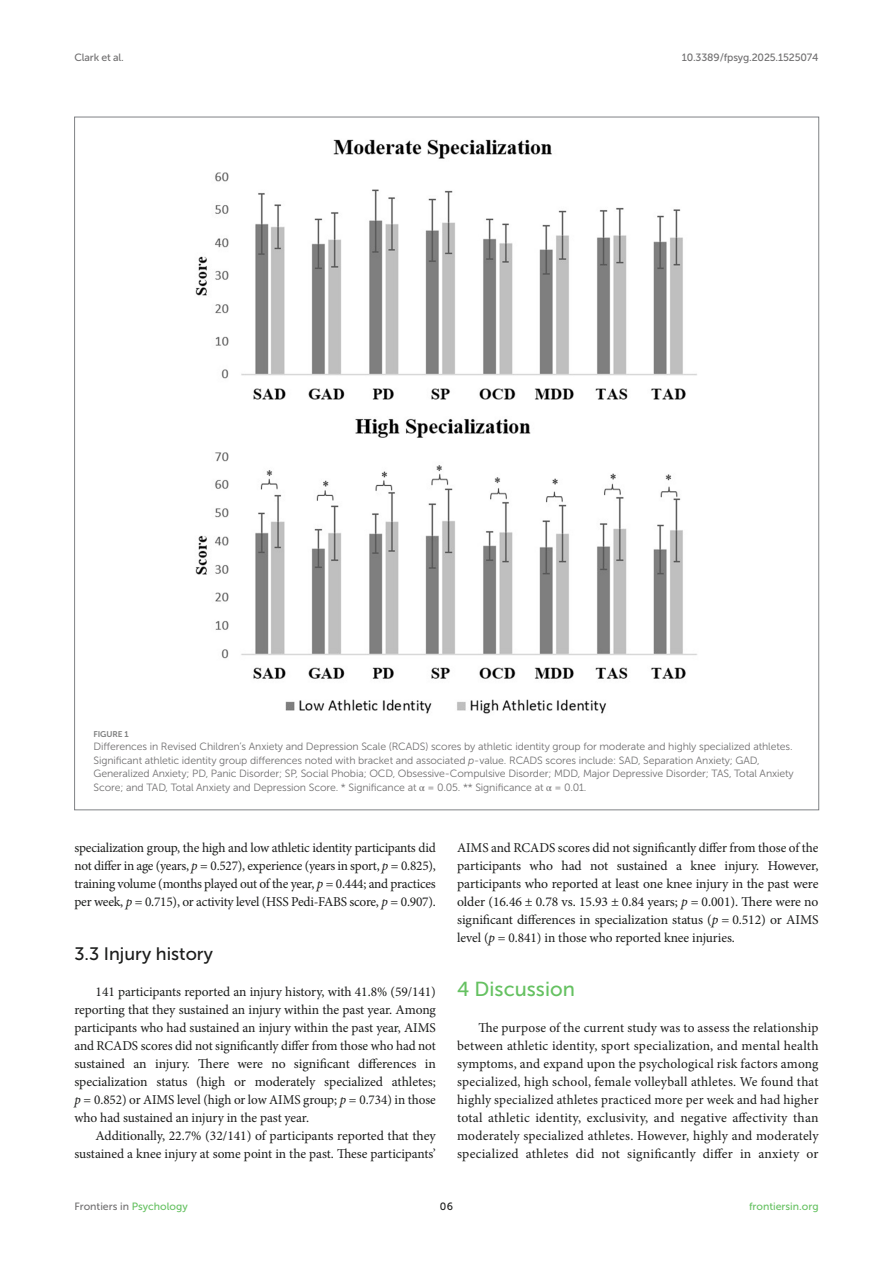
<style>
.page{position:relative;width:893px;height:1263px;background:#fff}
.page>*{position:absolute;margin:0;border:0;box-sizing:border-box;transform-origin:0 0}
.HEAD_1{font:20.25px "Museo Sans 500";color:#65c161}
.HEAD_2{font:18px "Museo Sans 500";color:#1b1c1b}
.TEXT{font:13.5px/18px "Minion Pro";letter-spacing:-.005em;color:#1b1c1b;text-align:justify}
.FIG_LEG{font:10.5px/13.5px "Museo Sans 300";letter-spacing:-.01em;color:#706f70}
.t1{font:10.5px "Museo Sans 500";letter-spacing:-.015em;color:#706f70}
.t2{font:10.5px "Museo Sans 500";color:#65c161}
.t3{font:10.5px "Museo Sans 500";color:#1b1c1b}
.FIG_HD{font:8.25px "Museo Sans 700";letter-spacing:-.01em;color:#7e7f7f}
.s1{font-style:italic}
.s2{font-family:"STIX General"}
.s3{color:#65c161}
</style>
<div class="page">
<img style="left:195px;top:139px;width:502px;height:575px">
<p class="t1" style="left:74px;top:51px;width:51px">Clark et al.</p>
<p class="t1" style="left:682px;top:51px;width:138px">10.3389/fpsyg.2025.1525074</p>
<p class="FIG_HD" style="left:94px;top:729px;width:37px">FIGURE 1</p>
<p class="FIG_LEG" style="left:94px;top:740px;width:702px">Differences in Revised Children’s Anxiety and Depression Scale (RCADS) scores by athletic identity group for moderate and highly specialized athletes.<br>Significant athletic identity group differences noted with bracket and associated <span class="s1">p</span>-value. RCADS scores include: SAD, Separation Anxiety; GAD, Generalized Anxiety; PD, Panic Disorder; SP, Social Phobia; OCD, Obsessive-Compulsive Disorder; MDD, Major Depressive Disorder; TAS, Total Anxiety Score; and TAD, Total Anxiety and Depression Score. * Significance at <span class="s2">α</span> = 0.05. ** Significance at <span class="s2">α</span> = 0.01.</p>
<p class="TEXT" style="left:74px;top:839px;width:363px">specialization group, the high and low athletic identity participants did not differ in age (years, <span class="s1">p</span> = 0.527), experience (years in sport, <span class="s1">p</span> = 0.825), training volume (months played out of the year, <span class="s1">p</span> = 0.444; and practices per week, <span class="s1">p</span> = 0.715), or activity level (HSS Pedi-FABS score, <span class="s1">p</span> = 0.907).</p>
<p class="HEAD_2" style="left:74px;top:944px;width:140px">3.3 Injury history</p>
<p class="TEXT" style="left:74px;top:983px;width:363px;text-indent:21px">141 participants reported an injury history, with 41.8% (59/141) reporting that they sustained an injury within the past year. Among participants who had sustained an injury within the past year, AIMS and RCADS scores did not significantly differ from those who had not sustained an injury. There were no significant differences in specialization status (high or moderately specialized athletes; <span class="s1">p</span> = 0.852) or AIMS level (high or low AIMS group; <span class="s1">p</span> = 0.734) in those who had sustained an injury in the past year.</p>
<p class="TEXT" style="left:74px;top:1127px;width:363px;text-align:right">Additionally, 22.7% (32/141) of participants reported that they sustained a knee injury at some point in the past. These participants’</p>
<p class="TEXT" style="left:457px;top:839px;width:363px">AIMS and RCADS scores did not significantly differ from those of the participants who had not sustained a knee injury. However, participants who reported at least one knee injury in the past were older (16.46 ± 0.78 vs. 15.93 ± 0.84 years; <span class="s1">p</span> = 0.001). There were no significant differences in specialization status (<span class="s1">p</span> = 0.512) or AIMS level (<span class="s1">p</span> = 0.841) in those who reported knee injuries.</p>
<p class="HEAD_1" style="left:457px;top:978px;width:119px">4 Discussion</p>
<p class="TEXT" style="left:457px;top:1019px;width:363px;text-indent:21px">The purpose of the current study was to assess the relationship between athletic identity, sport specialization, and mental health symptoms, and expand upon the psychological risk factors among specialized, high school, female volleyball athletes. We found that highly specialized athletes practiced more per week and had higher total athletic identity, exclusivity, and negative affectivity than moderately specialized athletes. However, highly and moderately specialized athletes did not significantly differ in anxiety or</p>
<p class="t1" style="left:74px;top:1200px;width:115px">Frontiers in <span class="s3">Psychology</span></p>
<p class="t3" style="left:440px;top:1200px;width:15px">06</p>
<p class="t2" style="left:749px;top:1200px;width:71px">frontiersin.org</p>
</div>
